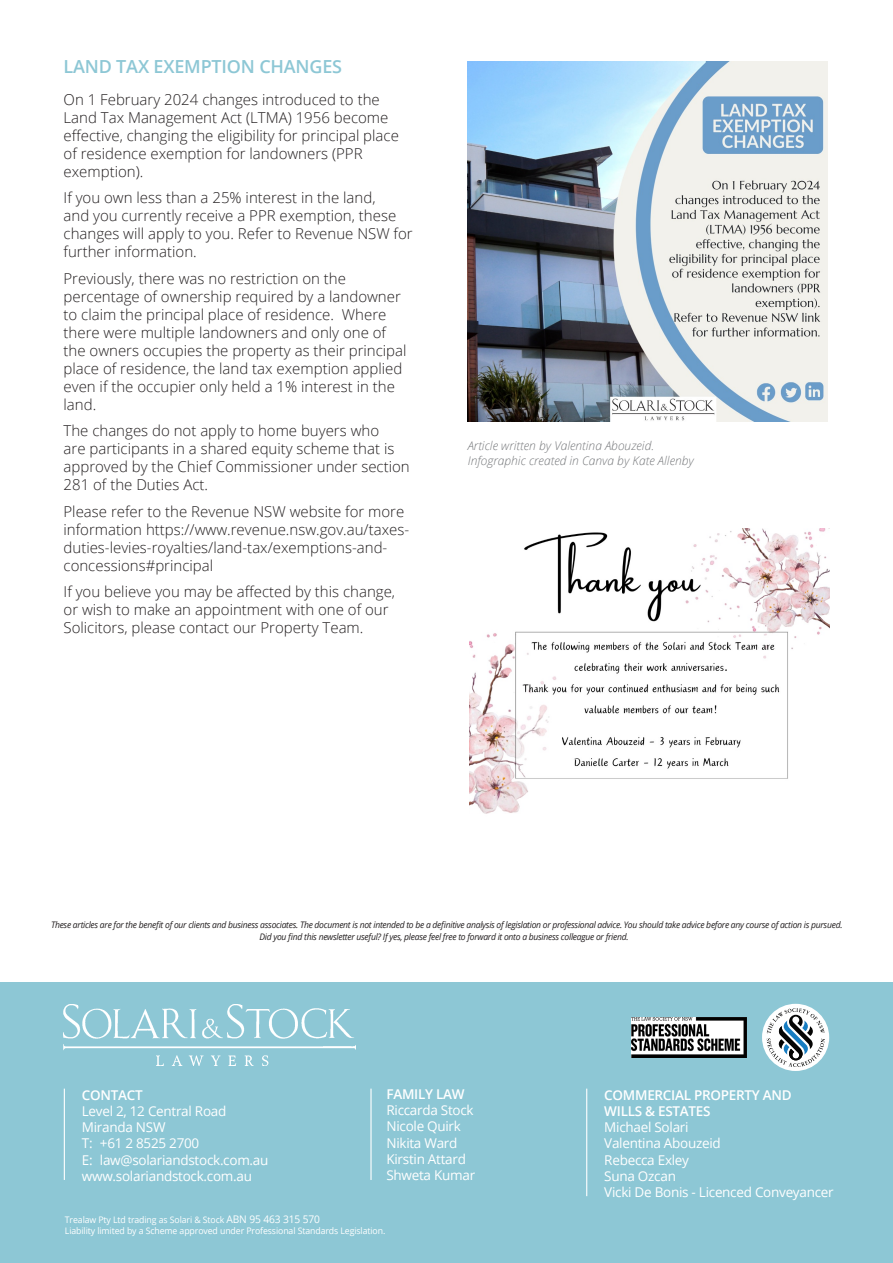
<style>
.page{position:relative;width:893px;height:1263px;background:#fff}
.page>*{position:absolute;margin:0;border:0;box-sizing:border-box;transform-origin:0 0}
.t1{font:600 18px "Open Sans";letter-spacing:-.01em;color:#8dc7d5}
.t2{font:300 15px/18px "Open Sans";color:#231f20}
.t3{font:13.5px/16.2px "Open Sans";letter-spacing:-.02em;color:#fff}
.t4{font:600 13.5px/16.2px "Open Sans";letter-spacing:-.02em;color:#fff}
.t5{font:italic 300 12px/14.4px "Open Sans";color:#76787b}
.t6{font:italic 9px "Open Sans";letter-spacing:-.03em;color:#231f20;scale:.95 1}
.t7{font:9px "Open Sans";letter-spacing:-.01em;color:#fff}
.s1{font-size:10.5px}
</style>
<div class="page">
<div style="left:0;top:982px;width:893px;height:281px;background:#8dc7d5"></div>
<img style="left:64px;top:1005px;width:291px;height:61px">
<hr style="left:64px;top:1088px;width:1px;height:92px;background:#fff">
<hr style="left:370px;top:1088px;width:2px;height:92px;background:#fff">
<hr style="left:586px;top:1088px;width:1px;height:108px;background:#fff">
<div style="left:762px;top:1004px;width:67px;height:67px;background:#fff;border-radius:50%"></div>
<svg style="left:766px;top:1008px;width:59px;height:59px"></svg>
<img style="left:631px;top:1018px;width:116px;height:39px">
<img style="left:469px;top:528px;width:360px;height:286px">
<img style="left:468px;top:62px;width:359px;height:360px">
<p class="t1" style="left:64px;top:54px;width:280px">LAND TAX EXEMPTION CHANGES</p>
<p class="t2" style="left:64px;top:90px;width:337px">On 1 February 2024 changes introduced to the Land Tax Management Act (LTMA) 1956 become effective, changing the eligibility for principal place of residence exemption for landowners (PPR exemption).</p>
<p class="t2" style="left:64px;top:189px;width:351px">If you own less than a 25% interest in the land,<br>and you currently receive a PPR exemption, these changes will apply to you. Refer to Revenue NSW for further information.</p>
<p class="t2" style="left:64px;top:269px;width:345px">Previously, there was no restriction on the percentage of ownership required by a landowner to claim the principal place of residence. Where there were multiple landowners and only one of the owners occupies the property as their principal place of residence, the land tax exemption applied even if the occupier only held a 1% interest in the land.</p>
<p class="t2" style="left:64px;top:422px;width:348px">The changes do not apply to home buyers who<br>are participants in a shared equity scheme that is approved by the Chief Commissioner under section 281 of the Duties Act.</p>
<p class="t2" style="left:64px;top:502px;width:347px">Please refer to the Revenue NSW website for more information https://www.revenue.nsw.gov.au/taxes&shy;duties-levies-royalties/land-tax/exemptions-and&shy;concessions#principal</p>
<p class="t2" style="left:64px;top:583px;width:333px">If you believe you may be affected by this change, or wish to make an appointment with one of our<br>Solicitors, please contact our Property Team.</p>
<p class="t5" style="left:468px;top:438px;width:228px">Article written by Valentina Abouzeid.<br>Infographic created in Canva by Kate Allenby</p>
<p class="t6" style="left:51px;top:919px;width:835px">These articles are for the benefit of our clients and business associates. The document is not intended to be a definitive analysis of legislation or professional advice. You should take advice before any course of action is pursued.</p>
<p class="t6" style="left:259px;top:931px;width:390px">Did you find this newsletter useful? If yes, please feel free to forward it onto a business colleague or friend.</p>
<p class="t4" style="left:82px;top:1086px;width:62px">CONTACT</p>
<p class="t3" style="left:82px;top:1103px;width:146px">Level 2, 12 Central Road</p>
<p class="t3" style="left:82px;top:1119px;width:85px">Miranda NSW</p>
<p class="t3" style="left:82px;top:1135px;width:119px">T: +61 2 8525 2700</p>
<p class="t3" style="left:82px;top:1151px;width:188px">E: law@solariandstock.com.au</p>
<p class="t3" style="left:82px;top:1167px;width:172px">www.solariandstock.com.au</p>
<p class="t4" style="left:386px;top:1086px;width:80px">FAMILY LAW</p>
<p class="t3" style="left:386px;top:1102px;width:89px">Riccarda Stock</p>
<p class="t3" style="left:386px;top:1118px;width:76px">Nicole Quirk</p>
<p class="t3" style="left:386px;top:1134px;width:72px">Nikita Ward</p>
<p class="t3" style="left:386px;top:1150px;width:81px">Kirstin Attard</p>
<p class="t3" style="left:386px;top:1166px;width:90px">Shweta Kumar</p>
<p class="t7" style="left:65px;top:1213px;width:257px">Trealaw Pty Ltd trading as Solari &amp; Stock <span class="s1">ABN 95 463 315 570</span></p>
<p class="t7" style="left:65px;top:1224px;width:322px">Liability limited by a Scheme approved under Professional Standards Legislation.</p>
<p class="t4" style="left:604px;top:1086px;width:189px">COMMERCIAL PROPERTY AND<br>WILLS &amp; ESTATES</p>
<p class="t3" style="left:604px;top:1119px;width:118px">Michael Solari<br>Valentina Abouzeid</p>
<p class="t3" style="left:604px;top:1151px;width:86px">Rebecca Exley</p>
<p class="t3" style="left:604px;top:1167px;width:73px">Suna Ozcan</p>
<p class="t3" style="left:604px;top:1184px;width:231px">Vicki De Bonis - Licenced Conveyancer</p>
</div>
